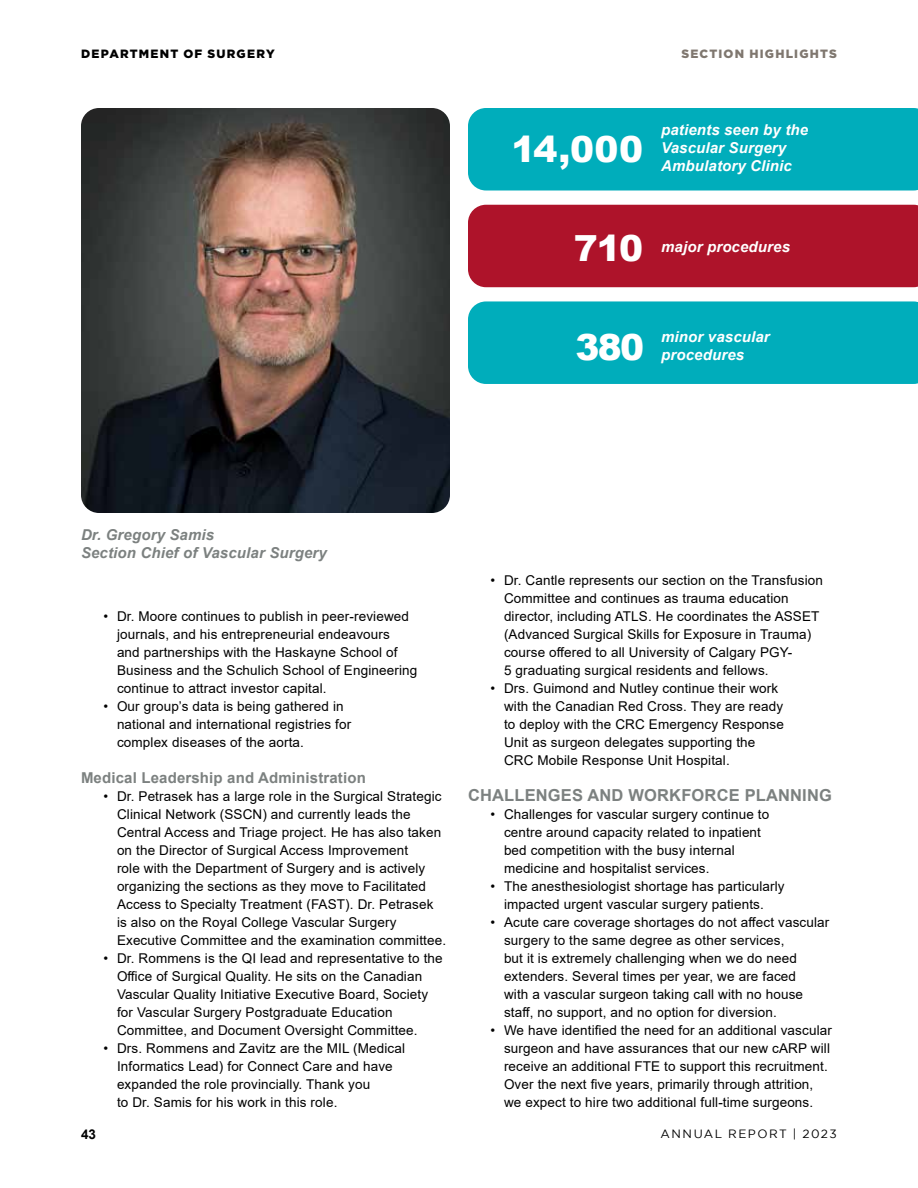
<style>
.page{position:relative;width:918px;height:1188px;background:#fff}
.page>*{position:absolute;margin:0;border:0;box-sizing:border-box;transform-origin:0 0}
.t1{font:900 36px "Arial";letter-spacing:-.045em;color:#fff}
.t2{font:700 16.5px "Arial";letter-spacing:.01em;color:#7c8180}
.t3{font:italic 700 15px/18px "Arial";letter-spacing:.01em;color:#fff}
.t4{font:italic 700 15px/18px "Arial";letter-spacing:.01em;color:#7c8180}
.t5{font:700 15px "Arial";letter-spacing:.01em;color:#7c8180}
.t6{font:13.5px/18px "Arial";letter-spacing:.01em;color:#000}
.t7{font:700 13.5px "Arial";color:#000}
.t8{font:900 12px "Gotham";letter-spacing:.1em;color:#000}
.t9{font:12px "Gotham";letter-spacing:.12em;color:#000}
.t10{font:900 12px "Gotham";letter-spacing:.095em;color:#7f776f}
</style>
<div class="page">
<img style="left:81px;top:108px;width:369px;height:405px">
<div style="left:468px;top:301px;width:450px;height:83px;background:#00adbb"></div>
<div style="left:468px;top:205px;width:450px;height:82px;background:#ae132a"></div>
<div style="left:468px;top:108px;width:450px;height:83px;background:#00adbb"></div>
<p class="t8" style="left:81px;top:47px;width:195px">DEPARTMENT OF SURGERY</p>
<p class="t10" style="left:681px;top:47px;width:157px">SECTION HIGHLIGHTS</p>
<h1 class="t1" style="left:512px;top:123px;width:133px">14,000</h1>
<p class="t3" style="left:661px;top:121px;width:149px">patients seen by the<br>Vascular Surgery</p>
<p class="t3" style="left:661px;top:157px;width:132px">Ambulatory Clinic</p>
<h1 class="t1" style="left:574px;top:222px;width:71px">710</h1>
<p class="t3" style="left:661px;top:238px;width:130px">major procedures</p>
<h1 class="t1" style="left:576px;top:321px;width:70px">380</h1>
<p class="t3" style="left:661px;top:328px;width:110px">minor vascular</p>
<p class="t3" style="left:661px;top:346px;width:85px">procedures</p>
<p class="t4" style="left:81px;top:526px;width:247px">Dr. Gregory Samis<br>Section Chief of Vascular Surgery</p>
<p class="t6" style="left:117px;top:607px;width:302px;text-indent:-14px">• Dr. Moore continues to publish in peer-reviewed journals, and his entrepreneurial endeavours<br>and partnerships with the Haskayne School of Business and the Schulich School of Engineering continue to attract investor capital.</p>
<p class="t6" style="left:117px;top:697px;width:236px;text-indent:-14px">• Our group’s data is being gathered in national and international registries for complex diseases of the aorta.</p>
<p class="t5" style="left:81px;top:767px;width:286px">Medical Leadership and Administration</p>
<p class="t6" style="left:117px;top:787px;width:331px;text-indent:-14px">• Dr. Petrasek has a large role in the Surgical Strategic Clinical Network (SSCN) and currently leads the Central Access and Triage project. He has also taken on the Director of Surgical Access Improvement<br>role with the Department of Surgery and is actively organizing the sections as they move to Facilitated Access to Specialty Treatment (FAST). Dr. Petrasek is also on the Royal College Vascular Surgery Executive Committee and the examination committee.</p>
<p class="t6" style="left:117px;top:949px;width:327px;text-indent:-14px">• Dr. Rommens is the QI lead and representative to the Office of Surgical Quality. He sits on the Canadian Vascular Quality Initiative Executive Board, Society for Vascular Surgery Postgraduate Education Committee, and Document Oversight Committee.</p>
<p class="t6" style="left:117px;top:1039px;width:290px;text-indent:-14px">• Drs. Rommens and Zavitz are the MIL (Medical Informatics Lead) for Connect Care and have expanded the role provincially. Thank you<br>to Dr. Samis for his work in this role.</p>
<p class="t6" style="left:504px;top:571px;width:321px;text-indent:-14px">• Dr. Cantle represents our section on the Transfusion Committee and continues as trauma education director, including ATLS. He coordinates the ASSET (Advanced Surgical Skills for Exposure in Trauma) course offered to all University of Calgary PGY-<br>5 graduating surgical residents and fellows.</p>
<p class="t6" style="left:504px;top:679px;width:282px;text-indent:-14px">• Drs. Guimond and Nutley continue their work with the Canadian Red Cross. They are ready to deploy with the CRC Emergency Response Unit as surgeon delegates supporting the CRC Mobile Response Unit Hospital.</p>
<p class="t2" style="left:468px;top:784px;width:365px">CHALLENGES AND WORKFORCE PLANNING</p>
<p class="t6" style="left:504px;top:805px;width:267px;text-indent:-14px">• Challenges for vascular surgery continue to centre around capacity related to inpatient bed competition with the busy internal medicine and hospitalist services.</p>
<p class="t6" style="left:490px;top:877px;width:296px;text-align:center">• The anesthesiologist shortage has particularly impacted urgent vascular surgery patients.</p>
<p class="t6" style="left:504px;top:913px;width:327px;text-indent:-14px">• Acute care coverage shortages do not affect vascular surgery to the same degree as other services,<br>but it is extremely challenging when we do need extenders. Several times per year, we are faced<br>with a vascular surgeon taking call with no house staff, no support, and no option for diversion.</p>
<p class="t6" style="left:504px;top:1021px;width:329px;text-indent:-14px">• We have identified the need for an additional vascular surgeon and have assurances that our new cARP will receive an additional FTE to support this recruitment.<br>Over the next five years, primarily through attrition, we expect to hire two additional full-time surgeons.</p>
<p class="t7" style="left:81px;top:1125px;width:17px">43</p>
<p class="t9" style="left:661px;top:1127px;width:178px">ANNUAL REPORT | 2023</p>
</div>
